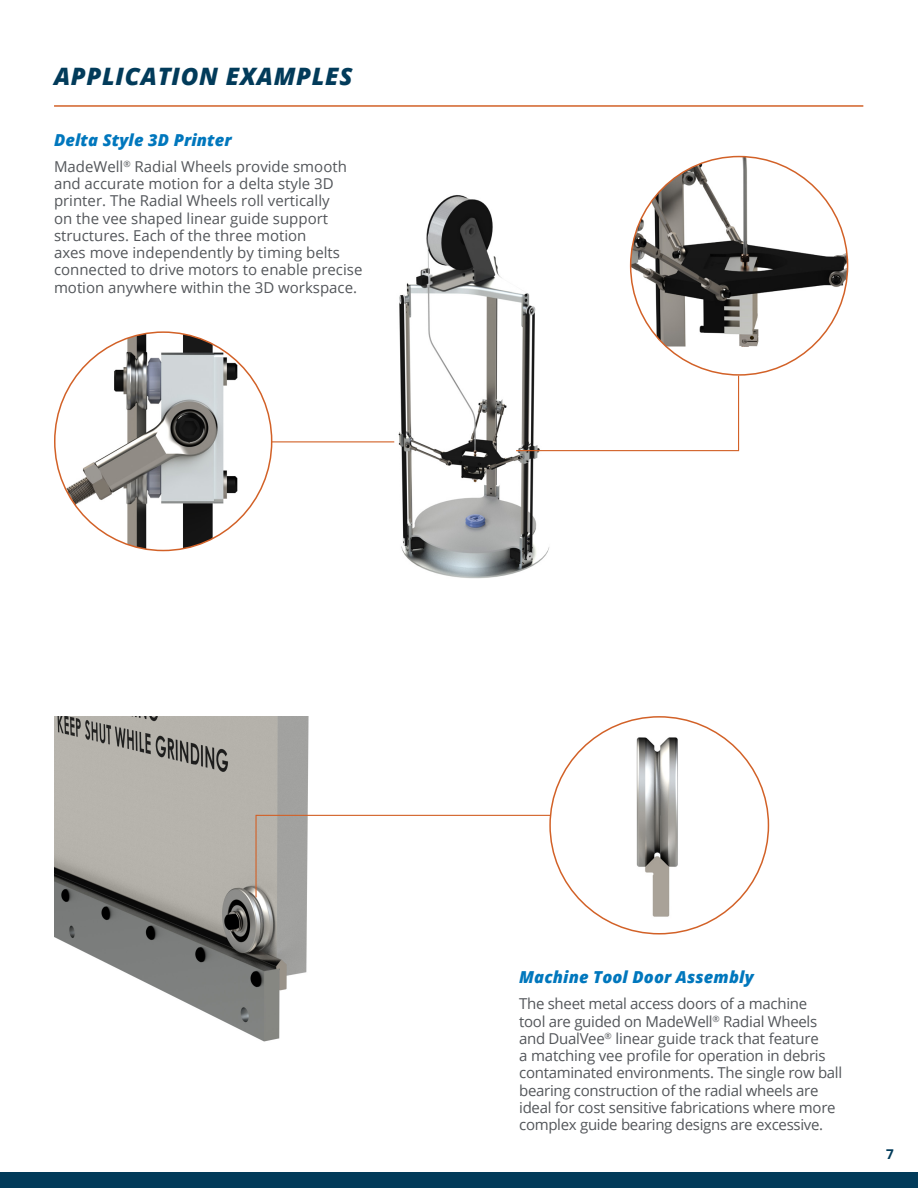
<style>
.page{position:relative;width:918px;height:1188px;background:#fff}
.page>*{position:absolute;margin:0;border:0;box-sizing:border-box;transform-origin:0 0}
.BodyHeadline{font:italic 800 24px "Open Sans";letter-spacing:.03em;color:#023b5a}
.paragraph{font:italic 800 16.5px "Open Sans";letter-spacing:.005em;color:#0077bd}
.paragraph-2{font:15px/17.2px "Open Sans";letter-spacing:-.01em;color:#53565a}
.t1{font:700 13.5px "Open Sans";color:#023b5a}
</style>
<div class="page">
<hr style="left:54px;top:105px;width:809px;height:2px;background:#d26127">
<img style="left:367px;top:195px;width:183px;height:384px">
<img style="left:631px;top:157px;width:217px;height:190px">
<svg style="left:515px;top:375px;width:225px;height:77px"></svg>
<hr style="left:171px;top:441px;width:223px;height:1px;background:#d26127">
<img style="left:55px;top:332px;width:217px;height:219px">
<img style="left:54px;top:717px;width:255px;height:325px">
<img style="left:552px;top:722px;width:216px;height:210px">
<svg style="left:255px;top:814px;width:297px;height:85px"></svg>
<div style="left:0;top:1173px;width:918px;height:15px;background:#023b5a"></div>
<p class="BodyHeadline" style="left:54px;top:58px;width:300px">APPLICATION EXAMPLES</p>
<p class="paragraph" style="left:54px;top:127px;width:179px">Delta Style 3D Printer</p>
<p class="paragraph-2" style="left:54px;top:157px;width:310px">MadeWell<sup>®</sup> Radial Wheels provide smooth and accurate motion for a delta style 3D printer. The Radial Wheels roll vertically<br>on the vee shaped linear guide support structures. Each of the three motion<br>axes move independently by timing belts connected to drive motors to enable precise motion anywhere within the 3D workspace.</p>
<p class="paragraph" style="left:519px;top:965px;width:236px">Machine Tool Door Assembly</p>
<p class="paragraph-2" style="left:519px;top:995px;width:325px">The sheet metal access doors of a machine<br>tool are guided on MadeWell<sup>®</sup> Radial Wheels and DualVee<sup>®</sup> linear guide track that feature<br>a matching vee profile for operation in debris contaminated environments. The single row ball bearing construction of the radial wheels are ideal for cost sensitive fabrications where more complex guide bearing designs are excessive.</p>
<p class="t1" style="left:886px;top:1145px;width:9px">7</p>
</div>
